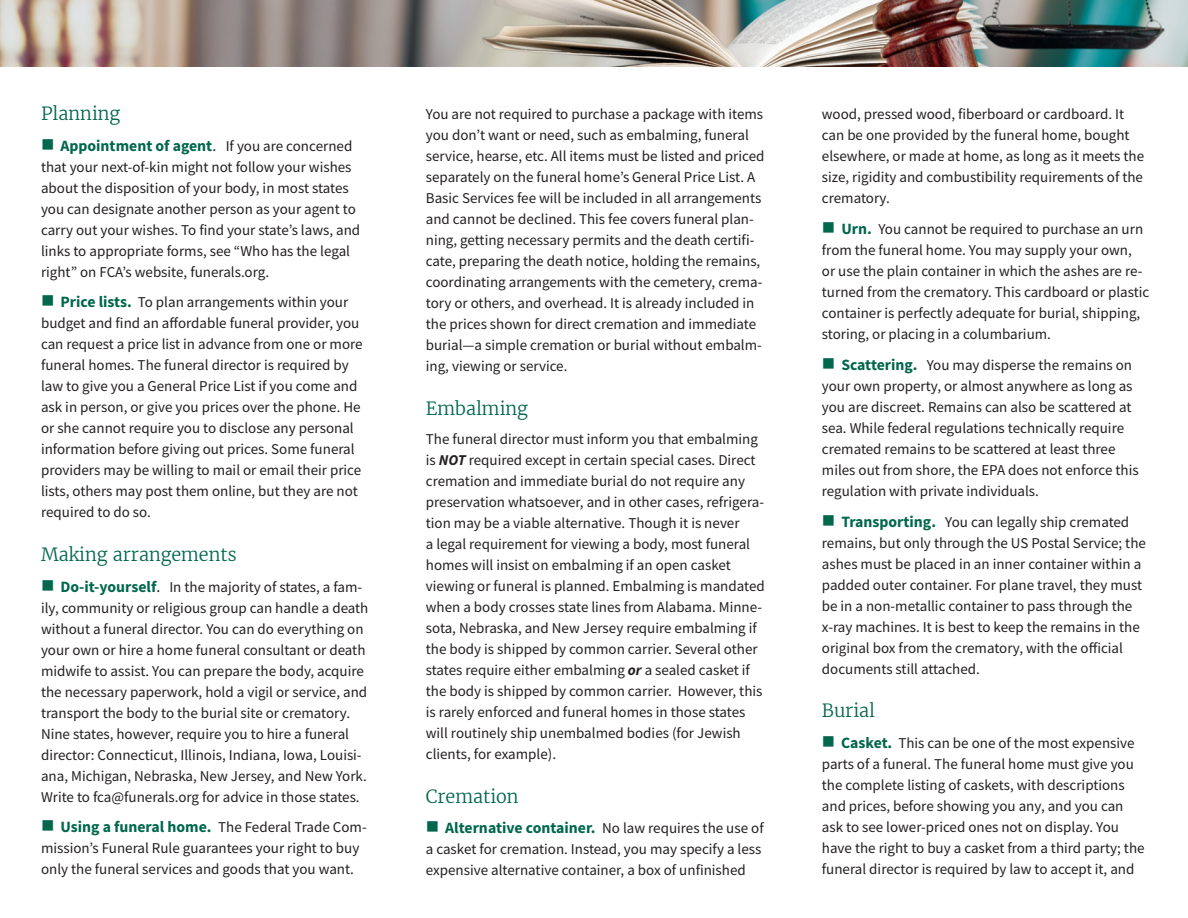
<style>
.page{position:relative;width:1188px;height:918px;background:#fff}
.page>*{position:absolute;margin:0;border:0;box-sizing:border-box;transform-origin:0 0}
.t1{font:300 18px "Merriweather";color:#01674d}
.t2{font:700 15.75px "Source Sans Pro";color:#01674d}
.t3{font:15px/21px "Source Sans Pro";color:#231f20}
.s1{font-family:"Merriweather";font-weight:300;color:#231f20}
.s2{font-weight:400;font-size:15px;color:#231f20}
.s3{color:#01674d}
.s4{font-weight:700;font-size:15.75px;color:#01674d}
.s5{font-family:"Merriweather";font-weight:300;font-size:15.75px}
.s6{font-weight:700;font-style:italic}
</style>
<div class="page">
<img style="left:0;top:0;width:1188px;height:67px">
<p class="t1" style="left:41px;top:102px;width:81px">Planning</p>
<p class="t2" style="left:41px;top:135px;width:313px">■ Appointment of agent<span class="s1">.</span> <span class="s2">If you are concerned</span></p>
<p class="t3" style="left:41px;top:156px;width:321px">that your next-of-kin might not follow your wishes about the disposition of your body, in most states you can designate another person as your agent to carry out your wishes. To find your state’s laws, and links to appropriate forms, see “Who has the legal right” on FCA’s website, funerals.org.</p>
<p class="t3" style="left:41px;top:292px;width:323px"><span class="s3">■</span> <span class="s4">Price lists.</span> To plan arrangements within your budget and find an affordable funeral provider, you can request a price list in advance from one or more funeral homes. The funeral director is required by law to give you a General Price List if you come and ask in person, or give you prices over the phone. He or she cannot require you to disclose any personal information before giving out prices. Some funeral providers may be willing to mail or email their price lists, others may post them online, but they are not required to do so.</p>
<p class="t1" style="left:41px;top:543px;width:197px">Making arrangements</p>
<p class="t3" style="left:41px;top:576px;width:329px"><span class="s3">■</span> <span class="s4">Do-it-yourself</span><span class="s5">.</span> In the majority of states, a fam&shy;ily, community or religious group can handle a death without a funeral director. You can do everything on your own or hire a home funeral consultant or death midwife to assist. You can prepare the body, acquire the necessary paperwork, hold a vigil or service, and transport the body to the burial site or crematory.<br>Nine states, however, require you to hire a funeral director: Connecticut, Illinois, Indiana, Iowa, Louisi&shy;ana, Michigan, Nebraska, New Jersey, and New York.<br>Write to fca@funerals.org for advice in those states.</p>
<p class="t3" style="left:41px;top:817px;width:327px"><span class="s3">■</span> <span class="s4">Using a funeral home.</span> The Federal Trade Com&shy;mission’s Funeral Rule guarantees your right to buy only the funeral services and goods that you want.</p>
<p class="t3" style="left:426px;top:104px;width:340px">You are not required to purchase a package with items you don’t want or need, such as embalming, funeral service, hearse, etc. All items must be listed and priced separately on the funeral home’s General Price List. A Basic Services fee will be included in all arrangements and cannot be declined. This fee covers funeral plan&shy;ning, getting necessary permits and the death certifi&shy;cate, preparing the death notice, holding the remains, coordinating arrangements with the cemetery, crema&shy;tory or others, and overhead. It is already included in the prices shown for direct cremation and immediate burial—a simple cremation or burial without embalm&shy;ing, viewing or service.</p>
<p class="t1" style="left:426px;top:397px;width:104px">Embalming</p>
<p class="t3" style="left:426px;top:429px;width:340px">The funeral director must inform you that embalming is <span class="s6">NOT</span> required except in certain special cases. Direct cremation and immediate burial do not require any preservation whatsoever, and in other cases, refrigera&shy;tion may be a viable alternative. Though it is never<br>a legal requirement for viewing a body, most funeral homes will insist on embalming if an open casket viewing or funeral is planned. Embalming is mandated when a body crosses state lines from Alabama. Minne&shy;sota, Nebraska, and New Jersey require embalming if the body is shipped by common carrier. Several other states require either embalming <span class="s6">or</span> a sealed casket if the body is shipped by common carrier. However, this is rarely enforced and funeral homes in those states will routinely ship unembalmed bodies (for Jewish clients, for example).</p>
<p class="t1" style="left:426px;top:785px;width:94px">Cremation</p>
<p class="t2" style="left:426px;top:817px;width:339px">■ Alternative container. <span class="s2">No law requires the use of</span></p>
<p class="t3" style="left:426px;top:839px;width:337px">a casket for cremation. Instead, you may specify a less expensive alternative container, a box of unfinished</p>
<p class="t3" style="left:822px;top:104px;width:324px">wood, pressed wood, fiberboard or cardboard. It can be one provided by the funeral home, bought elsewhere, or made at home, as long as it meets the size, rigidity and combustibility requirements of the crematory.</p>
<p class="t3" style="left:822px;top:218px;width:329px"><span class="s3">■</span> <span class="s4">Urn.</span> You cannot be required to purchase an urn from the funeral home. You may supply your own,<br>or use the plain container in which the ashes are re&shy;turned from the crematory. This cardboard or plastic container is perfectly adequate for burial, shipping, storing, or placing in a columbarium.</p>
<p class="t3" style="left:822px;top:354px;width:318px"><span class="s3">■</span> <span class="s4">Scattering.</span> You may disperse the remains on your own property, or almost anywhere as long as you are discreet. Remains can also be scattered at sea. While federal regulations technically require cremated remains to be scattered at least three miles out from shore, the EPA does not enforce this regulation with private individuals.</p>
<p class="t3" style="left:822px;top:511px;width:326px"><span class="s3">■</span> <span class="s4">Transporting.</span> You can legally ship cremated remains, but only through the US Postal Service; the ashes must be placed in an inner container within a padded outer container. For plane travel, they must be in a non-metallic container to pass through the x-ray machines. It is best to keep the remains in the original box from the crematory, with the official documents still attached.</p>
<p class="t1" style="left:822px;top:700px;width:55px">Burial</p>
<p class="t3" style="left:822px;top:732px;width:324px"><span class="s3">■</span> <span class="s4">Casket.</span> This can be one of the most expensive parts of a funeral. The funeral home must give you the complete listing of caskets, with descriptions and prices, before showing you any, and you can ask to see lower-priced ones not on display. You have the right to buy a casket from a third party; the funeral director is required by law to accept it, and</p>
</div>
